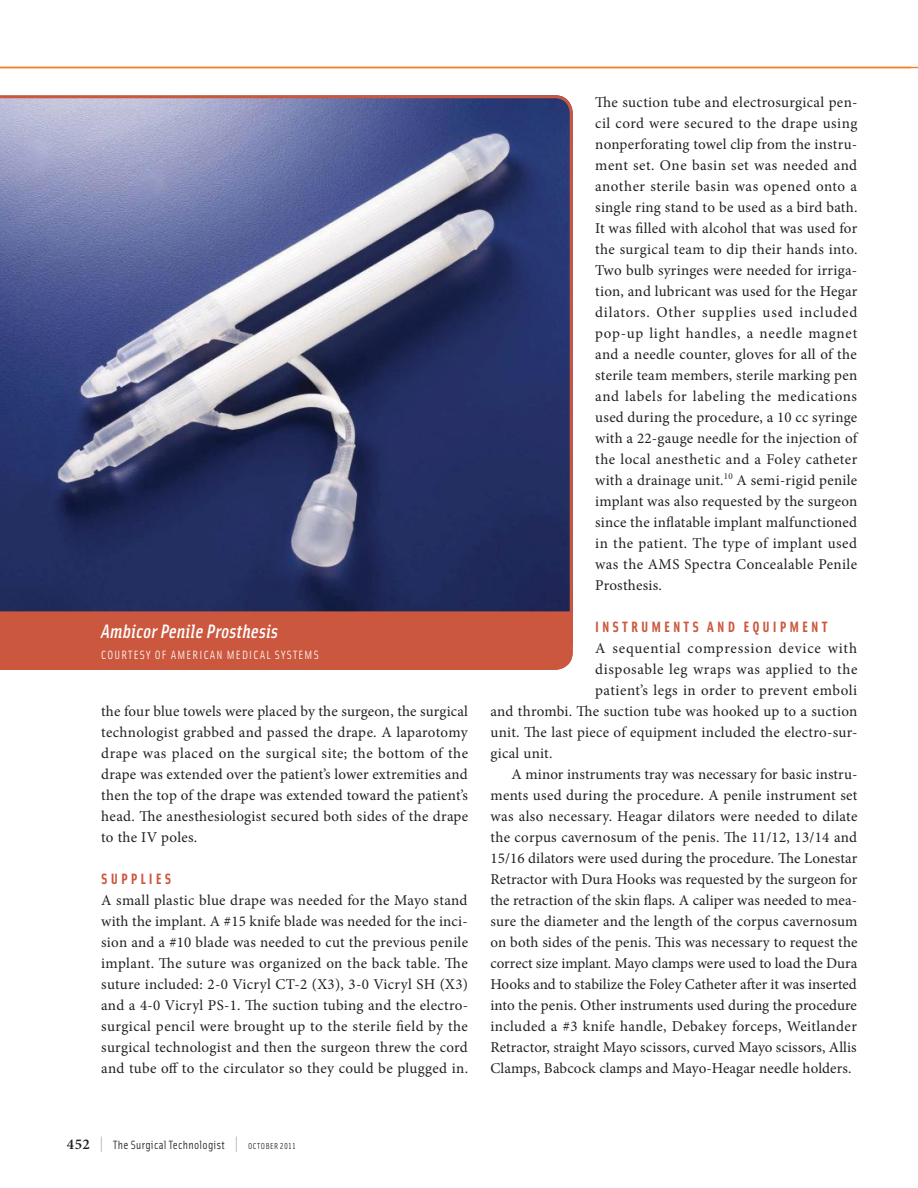
<style>
.page{position:relative;width:918px;height:1188px;background:#fff}
.page>*{position:absolute;margin:0;border:0;box-sizing:border-box;transform-origin:0 0}
.t1{font:italic 19.5px "Solex Medium Lining";letter-spacing:.01em;color:#fff}
.t2{font:15px/21px "Minion Pro";letter-spacing:.01em;color:#231f20;text-align:justify}
.t3{font:15px "Minion Pro";letter-spacing:.03em;color:#231f20}
.t4{font:15px "Minion Pro";letter-spacing:.035em;color:#231f20}
.t5{font:15px "Minion Pro";letter-spacing:.04em;color:#231f20}
.t6{font:15px "Minion Pro";letter-spacing:.055em;color:#231f20}
.t7{font:15px "Solex Bold Lining";letter-spacing:.2em;color:#cb583e}
.t8{font:12px "Solex";letter-spacing:.025em;color:#231f20}
.t9{font:12px "Solex Regular Lining";letter-spacing:.1em;color:#fff}
.s1{font-family:"Minion Pro";font-weight:600;font-size:15px}
.s2{font-family:"Solex Regular Lining";font-size:19.5px;color:#939598}
.s3{font-family:"Solex Regular Lining";font-size:8.7px}
</style>
<div class="page">
<hr style="left:0;top:67px;width:918px;height:1px;background:#f58025">
<svg style="left:0;top:95px;width:573px;height:516px;background:#555c85"></svg>
<div style="left:0;top:611px;width:573px;height:59px;background:#cb583e"></div>
<h1 class="t1" style="left:101px;top:620px;width:178px">Ambicor Penile Prosthesis</h1>
<p class="t9" style="left:101px;top:651px;width:219px">COURTESY OF AMERICAN MEDICAL SYSTEMS</p>
<p class="t2" style="left:101px;top:702px;width:369px">the four blue towels were placed by the surgeon, the surgical technologist grabbed and passed the drape. A laparotomy drape was placed on the surgical site; the bottom of the drape was extended over the patient’s lower extremities and then the top of the drape was extended toward the patient’s head. The anesthesiologist secured both sides of the drape to the IV poles.</p>
<p class="t7" style="left:101px;top:873px;width:72px">SUPPLIES</p>
<p class="t2" style="left:101px;top:891px;width:368px">A small plastic blue drape was needed for the Mayo stand with the implant. A #15 knife blade was needed for the inci&shy;sion and a #10 blade was needed to cut the previous penile implant. The suture was organized on the back table. The suture included: 2-0 Vicryl CT-2 (X3), 3-0 Vicryl SH (X3) and a 4-0 Vicryl PS-1. The suction tubing and the electro&shy;surgical pencil were brought up to the sterile field by the surgical technologist and then the surgeon threw the cord and tube off to the circulator so they could be plugged in.</p>
<p class="t2" style="left:595px;top:93px;width:264px">The suction tube and electrosurgical pen&shy;cil cord were secured to the drape using nonperforating towel clip from the instru&shy;ment set. One basin set was needed and another sterile basin was opened onto a single ring stand to be used as a bird bath.<br>It was filled with alcohol that was used for the surgical team to dip their hands into.<br>Two bulb syringes were needed for irriga&shy;tion, and lubricant was used for the Hegar dilators. Other supplies used included pop-up light handles, a needle magnet and a needle counter, gloves for all of the sterile team members, sterile marking pen and labels for labeling the medications used during the procedure, a 10 cc syringe with a 22-gauge needle for the injection of the local anesthetic and a Foley catheter with a drainage unit.<sup>10</sup> A semi-rigid penile implant was also requested by the surgeon since the inflatable implant malfunctioned in the patient. The type of implant used was the AMS Spectra Concealable Penile Prosthesis.</p>
<p class="t7" style="left:595px;top:621px;width:233px">INSTRUMENTS AND EQUIPMENT</p>
<p class="t6" style="left:595px;top:642px;width:263px">A sequential compression device with</p>
<p class="t5" style="left:595px;top:663px;width:264px">disposable leg wraps was applied to the</p>
<p class="t4" style="left:595px;top:684px;width:263px">patient’s legs in order to prevent emboli</p>
<p class="t2" style="left:490px;top:702px;width:368px">and thrombi. The suction tube was hooked up to a suction</p>
<p class="t2" style="left:490px;top:723px;width:368px">unit. The last piece of equipment included the electro-sur-</p>
<p class="t2" style="left:490px;top:744px;width:64px">gical unit.</p>
<p class="t2" style="left:511px;top:765px;width:348px">A minor instruments tray was necessary for basic instru-</p>
<p class="t2" style="left:490px;top:786px;width:369px">ments used during the procedure. A penile instrument set</p>
<p class="t2" style="left:490px;top:807px;width:369px">was also necessary. Heagar dilators were needed to dilate</p>
<p class="t2" style="left:490px;top:828px;width:368px">the corpus cavernosum of the penis. The 11/12, 13/14 and</p>
<p class="t2" style="left:490px;top:849px;width:368px">15/16 dilators were used during the procedure. The Lonestar</p>
<p class="t2" style="left:490px;top:870px;width:368px">Retractor with Dura Hooks was requested by the surgeon for</p>
<p class="t2" style="left:490px;top:891px;width:368px">the retraction of the skin flaps. A caliper was needed to mea-</p>
<p class="t2" style="left:490px;top:912px;width:369px">sure the diameter and the length of the corpus cavernosum</p>
<p class="t2" style="left:490px;top:933px;width:368px">on both sides of the penis. This was necessary to request the</p>
<p class="t2" style="left:490px;top:954px;width:368px">correct size implant. Mayo clamps were used to load the Dura</p>
<p class="t2" style="left:490px;top:975px;width:368px">Hooks and to stabilize the Foley Catheter after it was inserted</p>
<p class="t2" style="left:490px;top:996px;width:368px">into the penis. Other instruments used during the procedure</p>
<p class="t3" style="left:490px;top:1020px;width:368px">included a #3 knife handle, Debakey forceps, Weitlander</p>
<p class="t2" style="left:490px;top:1038px;width:368px">Retractor, straight Mayo scissors, curved Mayo scissors, Allis</p>
<p class="t2" style="left:490px;top:1059px;width:362px">Clamps, Babcock clamps and Mayo-Heagar needle holders.</p>
<p class="t8" style="left:67px;top:1140px;width:231px"><span class="s1">452</span> <span class="s2">|</span> The Surgical Technologist <span class="s2">|</span> <span class="s3">OCTOBER 2011</span></p>
</div>
